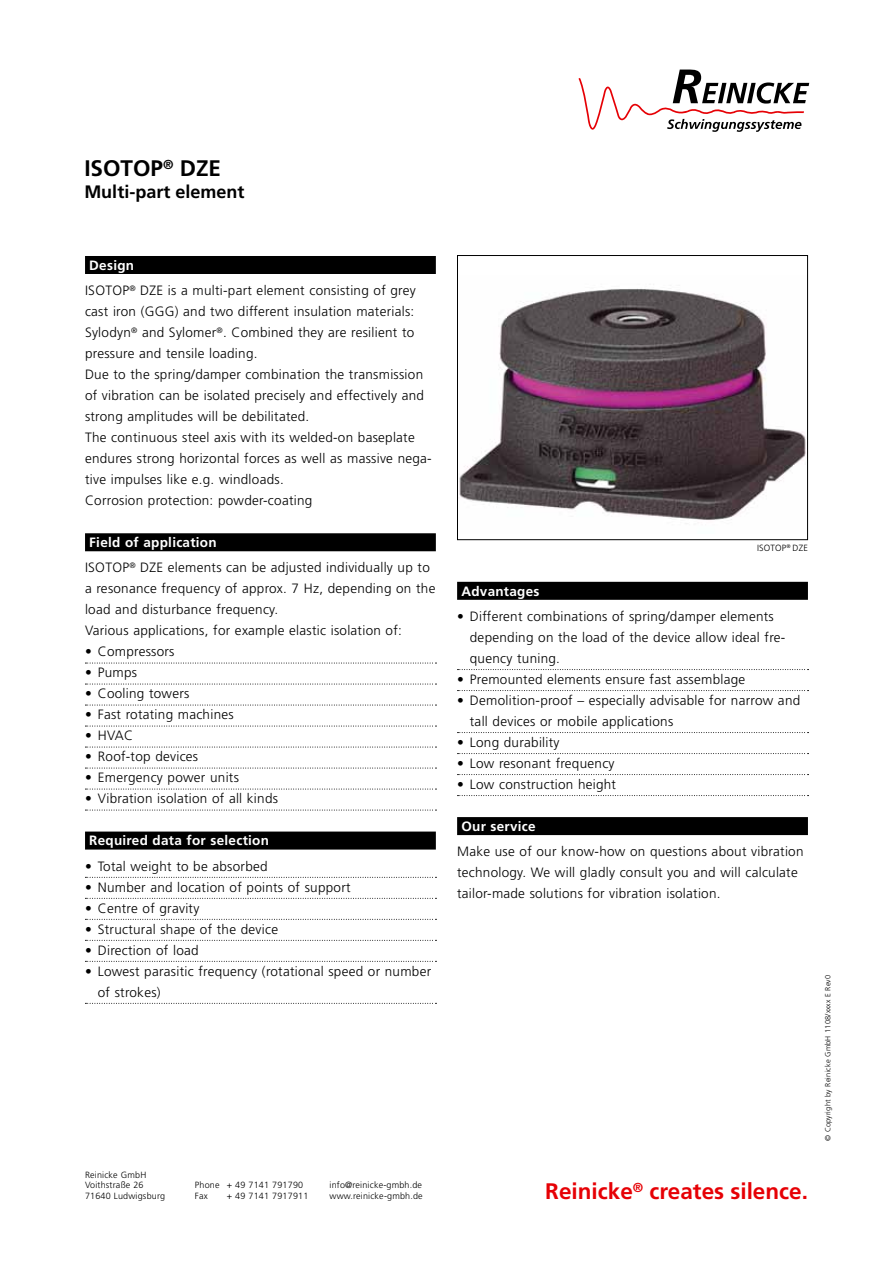
<style>
.page{position:relative;width:893px;height:1263px;background:#fff}
.page>*{position:absolute;margin:0;border:0;box-sizing:border-box;transform-origin:0 0}
.t1{font:700 22.5px "Frutiger";color:#e60005}
.t2{font:700 22.5px "Frutiger";color:#000}
.t3{font:700 18px "Frutiger";color:#000}
.t4{font:300 13.5px/21px "Frutiger";letter-spacing:.02em;color:#000}
.t5{font:700 13.5px "Frutiger";letter-spacing:.02em;color:#fff}
.t6{font:300 9px/10.8px "Frutiger";letter-spacing:.02em;color:#000}
.t7{font:300 7.5px "Frutiger";letter-spacing:.02em;color:#000}
.s1{font-weight:700;color:#fff}
</style>
<div class="page">
<svg style="left:578px;top:69px;width:231px;height:63px"></svg>
<div style="left:85px;top:256px;width:351px;height:18px;background:#000"></div>
<div style="left:85px;top:533px;width:351px;height:18px;background:#000"></div>
<svg style="left:85px;top:663px;width:351px;height:1px"></svg>
<svg style="left:85px;top:684px;width:351px;height:1px"></svg>
<svg style="left:85px;top:705px;width:351px;height:1px"></svg>
<svg style="left:85px;top:726px;width:351px;height:1px"></svg>
<svg style="left:85px;top:747px;width:351px;height:1px"></svg>
<svg style="left:85px;top:768px;width:351px;height:1px"></svg>
<svg style="left:85px;top:789px;width:351px;height:1px"></svg>
<svg style="left:85px;top:810px;width:351px;height:1px"></svg>
<div style="left:85px;top:831px;width:351px;height:18px;background:#000"></div>
<svg style="left:85px;top:877px;width:351px;height:1px"></svg>
<svg style="left:85px;top:898px;width:351px;height:1px"></svg>
<svg style="left:85px;top:919px;width:351px;height:1px"></svg>
<svg style="left:85px;top:940px;width:351px;height:1px"></svg>
<svg style="left:85px;top:961px;width:351px;height:1px"></svg>
<svg style="left:85px;top:1003px;width:351px;height:1px"></svg>
<div style="left:457px;top:582px;width:351px;height:18px;background:#000"></div>
<svg style="left:457px;top:669px;width:351px;height:1px"></svg>
<svg style="left:457px;top:690px;width:351px;height:1px"></svg>
<svg style="left:457px;top:732px;width:351px;height:1px"></svg>
<svg style="left:457px;top:753px;width:351px;height:1px"></svg>
<svg style="left:457px;top:774px;width:351px;height:1px"></svg>
<svg style="left:457px;top:795px;width:351px;height:1px"></svg>
<div style="left:457px;top:817px;width:351px;height:18px;background:#000"></div>
<img style="left:459px;top:288px;width:347px;height:236px">
<div style="left:457px;top:255px;width:351px;height:285px;border:1px solid #000"></div>
<h1 class="t2" style="left:84px;top:155px;width:138px">ISOTOP<sup>®</sup> DZE</h1>
<h2 class="t3" style="left:84px;top:181px;width:162px">Multi-part element</h2>
<p class="t4" style="left:85px;top:253px;width:332px;line-height:25.2px;text-indent:4px"><span class="s1">Design<br></span>ISOTOP<sup>®</sup> DZE is a multi-part element consisting of grey</p>
<p class="t4" style="left:85px;top:301px;width:348px">cast iron (GGG) and two different insulation materials:<br>Sylodyn<sup>®</sup> and Sylomer<sup>®</sup>. Combined they are resilient to pressure and tensile loading.<br>Due to the spring/damper combination the transmission of vibration can be isolated precisely and effectively and strong amplitudes will be debilitated.<br>The continuous steel axis with its welded-on baseplate endures strong horizontal forces as well as massive nega&shy;tive impulses like e.g. windloads.<br>Corrosion protection: powder-coating</p>
<p class="t4" style="left:85px;top:530px;width:346px;line-height:25.2px;text-indent:4px"><span class="s1">Field of application<br></span>ISOTOP<sup>®</sup> DZE elements can be adjusted individually up to</p>
<p class="t4" style="left:85px;top:578px;width:352px">a resonance frequency of approx. 7 Hz, depending on the load and disturbance frequency.<br>Various applications, for example elastic isolation of:</p>
<p class="t4" style="left:85px;top:641px;width:91px">• Compressors</p>
<p class="t4" style="left:85px;top:662px;width:54px">• Pumps</p>
<p class="t4" style="left:85px;top:683px;width:106px">• Cooling towers</p>
<p class="t4" style="left:85px;top:704px;width:150px">• Fast rotating machines</p>
<p class="t4" style="left:85px;top:725px;width:50px">• HVAC</p>
<p class="t4" style="left:85px;top:746px;width:115px">• Roof-top devices</p>
<p class="t4" style="left:85px;top:767px;width:155px">• Emergency power units</p>
<p class="t4" style="left:85px;top:788px;width:194px">• Vibration isolation of all kinds</p>
<p class="t5" style="left:89px;top:833px;width:181px">Required data for selection</p>
<p class="t4" style="left:85px;top:856px;width:184px">• Total weight to be absorbed</p>
<p class="t4" style="left:85px;top:877px;width:267px">• Number and location of points of support</p>
<p class="t4" style="left:85px;top:898px;width:116px">• Centre of gravity</p>
<p class="t4" style="left:85px;top:919px;width:195px">• Structural shape of the device</p>
<p class="t4" style="left:85px;top:940px;width:115px">• Direction of load</p>
<p class="t4" style="left:98px;top:961px;width:335px;text-indent:-13px">• Lowest parasitic frequency (rotational speed or number of strokes)</p>
<p class="t6" style="left:85px;top:1169px;width:82px">Reinicke GmbH<br>Voithstraße 26<br>71640 Ludwigsburg</p>
<p class="t6" style="left:195px;top:1180px;width:110px">Phone + 49 7141 791790<br>Fax</p>
<p class="t6" style="left:227px;top:1191px;width:83px">+ 49 7141 7917911</p>
<p class="t6" style="left:329px;top:1180px;width:95px">info@reinicke-gmbh.de www.reinicke-gmbh.de</p>
<p class="t6" style="left:757px;top:543px;width:52px">ISOTOP<sup>®</sup> DZE</p>
<p class="t5" style="left:461px;top:583px;width:80px">Advantages</p>
<p class="t4" style="left:470px;top:606px;width:317px;text-indent:-13px">• Different combinations of spring/damper elements depending on the load of the device allow ideal fre&shy;quency tuning.</p>
<p class="t4" style="left:457px;top:669px;width:290px">• Premounted elements ensure fast assemblage</p>
<p class="t4" style="left:470px;top:690px;width:332px;text-indent:-13px">• Demolition-proof – especially advisable for narrow and tall devices or mobile applications</p>
<p class="t4" style="left:457px;top:732px;width:104px">• Long durability</p>
<p class="t4" style="left:457px;top:753px;width:159px">• Low resonant frequency</p>
<p class="t4" style="left:457px;top:774px;width:160px">• Low construction height</p>
<p class="t5" style="left:461px;top:818px;width:76px">Our service</p>
<p class="t4" style="left:457px;top:841px;width:348px">Make use of our know-how on questions about vibration technology. We will gladly consult you and will calculate tailor-made solutions for vibration isolation.</p>
<h1 class="t1" style="left:545px;top:1178px;width:264px">Reinicke<sup>®</sup> creates silence.</h1>
<p class="t7" style="left:824px;top:1141px;width:168px;rotate:-90deg">© Copyright by Reinicke GmbH 1108/xxxx E Rev0</p>
</div>
